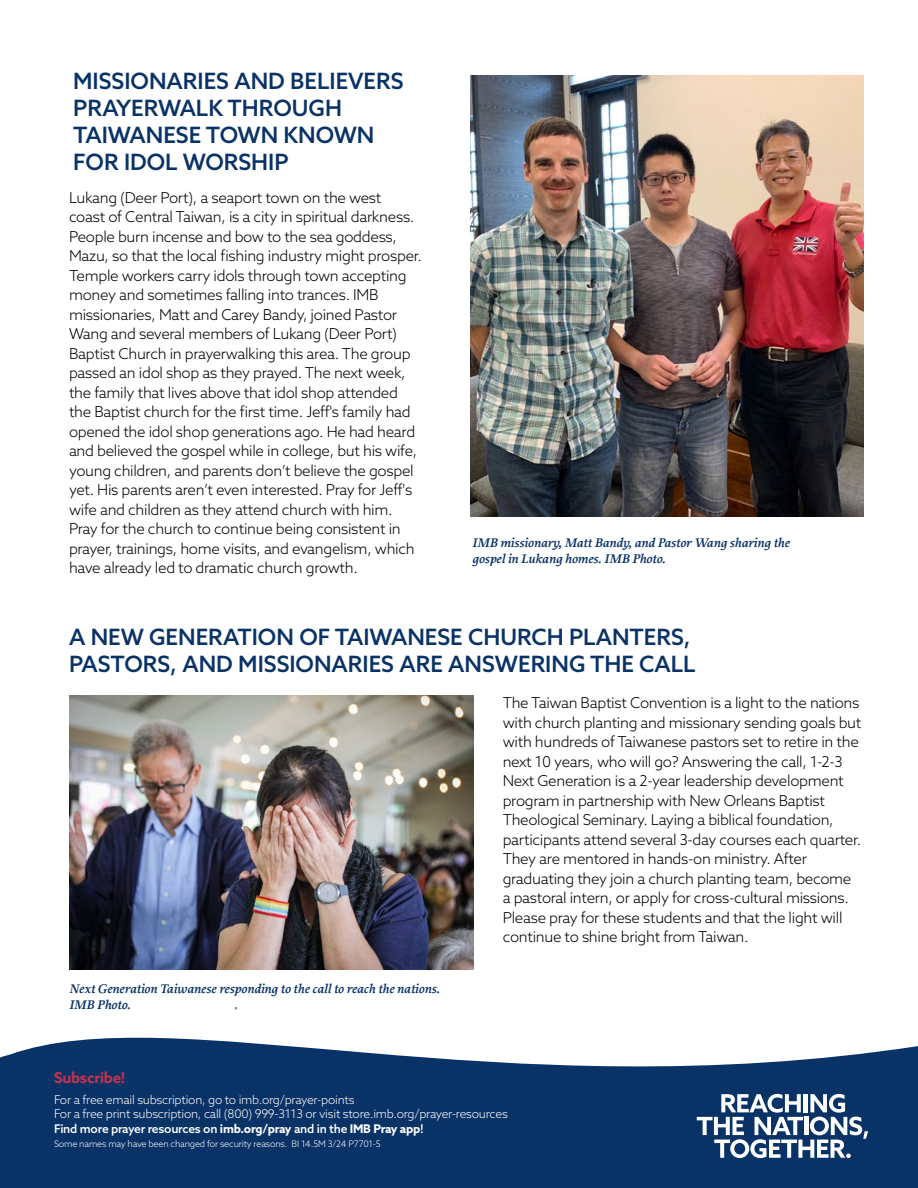
<style>
.page{position:relative;width:918px;height:1188px;background:#fff}
.page>*{position:absolute;margin:0;border:0;box-sizing:border-box;transform-origin:0 0}
.t1{font:500 22.5px/27px "Azo Sans";color:#093266}
.t2{font:300 15px/19.5px "Azo Sans";letter-spacing:-.02em;color:#000}
.t3{font:700 15px "Azo Sans";letter-spacing:-.02em;color:#bf3350}
.t4{font:italic 600 13.2px/16px "Proforma";color:#093266}
.t5{font:300 12px/14.4px "Azo Sans";letter-spacing:-.02em;color:#fff}
.t6{font:300 9px "Azo Sans";letter-spacing:-.02em;color:#fff}
.s1{font-weight:500}
.s2{font-weight:700}
</style>
<div class="page">
<svg style="left:0;top:1007px;width:918px;height:181px;fill:#093266"></svg>
<svg style="left:697px;top:1094px;width:171px;height:64px"></svg>
<img style="left:470px;top:75px;width:394px;height:441px">
<img style="left:69px;top:696px;width:405px;height:273px">
<h1 class="t1" style="left:73px;top:67px;width:332px">MISSIONARIES AND BELIEVERS<br>PRAYERWALK THROUGH<br>TAIWANESE TOWN KNOWN<br>FOR IDOL WORSHIP</h1>
<p class="t2" style="left:69px;top:187px;width:354px">Lukang (Deer Port), a seaport town on the west<br>coast of Central Taiwan, is a city in spiritual darkness.<br>People burn incense and bow to the sea goddess, Mazu, so that the local fishing industry might prosper.<br>Temple workers carry idols through town accepting money and sometimes falling into trances. IMB missionaries, Matt and Carey Bandy, joined Pastor Wang and several members of Lukang (Deer Port)<br>Baptist Church in prayerwalking this area. The group passed an idol shop as they prayed. The next week, the family that lives above that idol shop attended the Baptist church for the first time. Jeff's family had opened the idol shop generations ago. He had heard and believed the gospel while in college, but his wife, young children, and parents don’t believe the gospel yet. His parents aren’t even interested. Pray for Jeff's wife and children as they attend church with him.<br>Pray for the church to continue being consistent in prayer, trainings, home visits, and evangelism, which have already led to dramatic church growth.</p>
<p class="t4" style="left:472px;top:534px;width:319px">IMB missionary, Matt Bandy, and Pastor Wang sharing the gospel in Lukang homes. IMB Photo.</p>
<h1 class="t1" style="left:69px;top:623px;width:628px">A NEW GENERATION OF TAIWANESE CHURCH PLANTERS,<br>PASTORS, AND MISSIONARIES ARE ANSWERING THE CALL</h1>
<p class="t4" style="left:69px;top:980px;width:372px">Next Generation Taiwanese responding to the call to reach the nations.<br>IMB Photo.</p>
<p class="t2" style="left:503px;top:693px;width:360px">The Taiwan Baptist Convention is a light to the nations with church planting and missionary sending goals but with hundreds of Taiwanese pastors set to retire in the next 10 years, who will go? Answering the call, 1-2-3<br>Next Generation is a 2-year leadership development program in partnership with New Orleans Baptist Theological Seminary. Laying a biblical foundation, participants attend several 3-day courses each quarter.<br>They are mentored in hands-on ministry. After graduating they join a church planting team, become a pastoral intern, or apply for cross-cultural missions.<br>Please pray for these students and that the light will continue to shine bright from Taiwan.</p>
<p class="t3" style="left:54px;top:1068px;width:73px">Subscribe!</p>
<p class="t5" style="left:54px;top:1092px;width:455px">For a free email subscription, go to imb.org/prayer-points<br>For a free print subscription, call (800) 999-3113 or visit store.imb.org/prayer-resources<br><span class="s1">Find more prayer resources on</span> <span class="s2">imb.org/pray</span> <span class="s1">and in the</span> <span class="s2">IMB Pray app</span><span class="s1">!</span></p>
<p class="t6" style="left:54px;top:1138px;width:328px">Some names may have been changed for security reasons. BI 14.5M 3/24 P7701-5</p>
</div>
